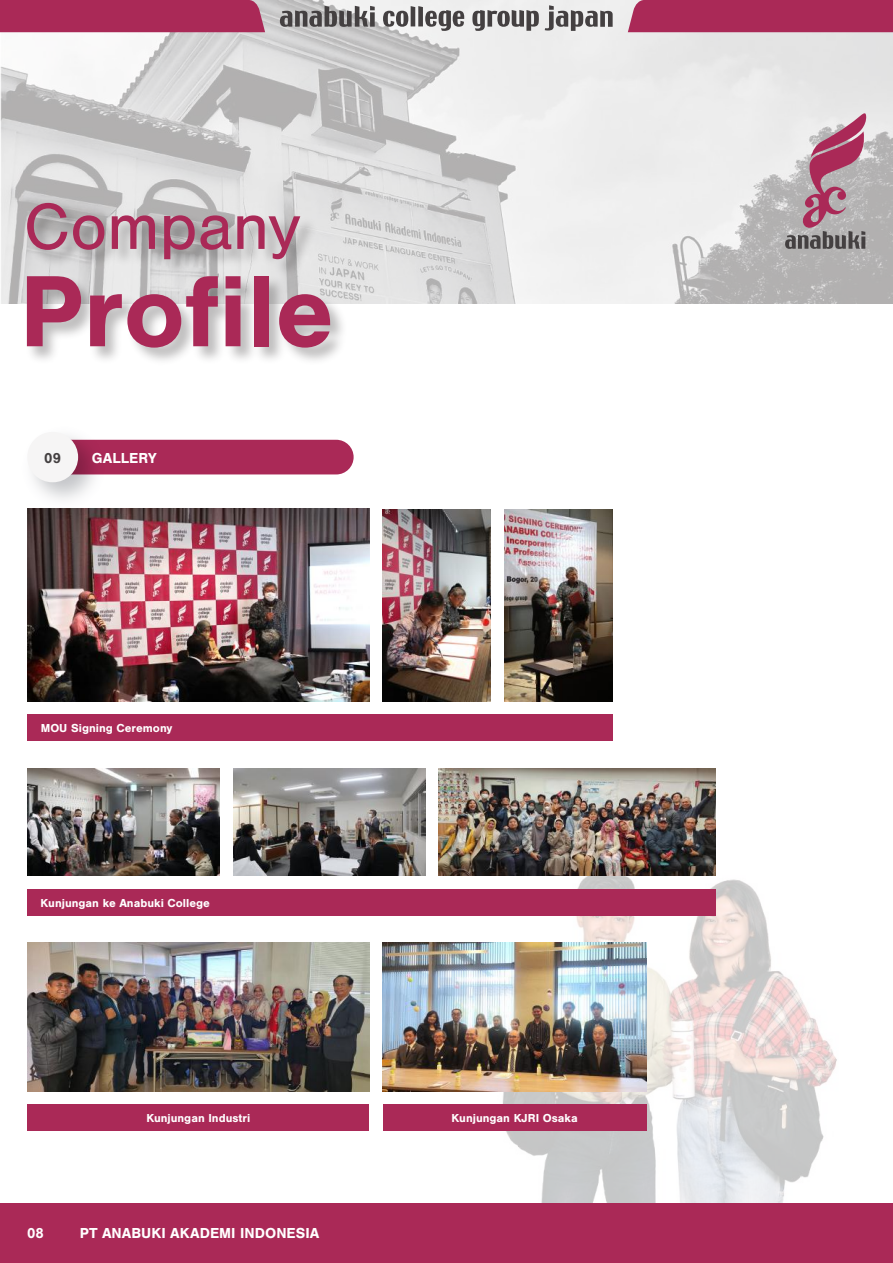
<style>
.page{position:relative;width:893px;height:1263px;background:#fff}
.page>*{position:absolute;margin:0;border:0;box-sizing:border-box;transform-origin:0 0}
.t1{font:700 105px "Nimbus San";color:#aa2957}
.t2{font:67.5px "Nimbus San";color:#aa2957}
.t3{font:700 15px "Nimbus San";color:#fff}
.t4{font:700 15px "Nimbus San";color:#444041}
.t5{font:700 12px "Nimbus San";color:#fff}
</style>
<div class="page">
<img style="left:343px;top:838px;width:494px;height:365px">
<div style="left:35px;top:440px;width:319px;height:34px;background:#aa2957;border-radius:17px"></div>
<img style="left:27px;top:436px;width:84px;height:73px">
<div style="left:27px;top:432px;width:51px;height:50px;background:#f6f5f5;border-radius:25px"></div>
<img style="left:383px;top:509px;width:108px;height:192px">
<img style="left:505px;top:509px;width:108px;height:192px">
<img style="left:27px;top:509px;width:342px;height:192px">
<img style="left:27px;top:768px;width:192px;height:108px">
<img style="left:383px;top:943px;width:263px;height:148px">
<img style="left:233px;top:768px;width:192px;height:108px">
<img style="left:27px;top:943px;width:342px;height:148px">
<img style="left:439px;top:768px;width:277px;height:108px">
<div style="left:27px;top:714px;width:586px;height:27px;background:#aa2957"></div>
<div style="left:27px;top:889px;width:689px;height:27px;background:#aa2957"></div>
<div style="left:27px;top:1104px;width:342px;height:27px;background:#aa2957"></div>
<div style="left:383px;top:1104px;width:263px;height:27px;background:#aa2957"></div>
<div style="left:0;top:1203px;width:893px;height:60px;background:#aa2957"></div>
<img style="left:0;top:0;width:893px;height:303px">
<div style="left:628px;top:0;width:265px;height:32px;background:#aa2957"></div>
<div style="left:0;top:0;width:265px;height:32px;background:#aa2957"></div>
<svg style="left:383px;top:6px;width:81px;height:25px"></svg>
<svg style="left:472px;top:10px;width:67px;height:21px"></svg>
<svg style="left:280px;top:6px;width:95px;height:21px;background:#888586"></svg>
<svg style="left:545px;top:5px;width:68px;height:26px"></svg>
<svg style="left:785px;top:112px;width:82px;height:137px;background:#b798a3"></svg>
<img style="left:19px;top:188px;width:303px;height:66px">
<img style="left:15px;top:254px;width:341px;height:107px">
<h2 class="t2" style="left:24px;top:189px;width:278px">Company</h2>
<h1 class="t1" style="left:19px;top:252px;width:316px">Profile</h1>
<p class="t4" style="left:44px;top:450px;width:18px">09</p>
<p class="t3" style="left:92px;top:450px;width:66px">GALLERY</p>
<p class="t5" style="left:41px;top:721px;width:133px">MOU Signing Ceremony</p>
<p class="t5" style="left:41px;top:896px;width:171px">Kunjungan ke Anabuki College</p>
<p class="t5" style="left:146px;top:1111px;width:106px">Kunjungan Industri</p>
<p class="t5" style="left:452px;top:1111px;width:128px">Kunjungan KJRI Osaka</p>
<p class="t3" style="left:27px;top:1225px;width:18px">08</p>
<p class="t3" style="left:80px;top:1225px;width:241px">PT ANABUKI AKADEMI INDONESIA</p>
</div>
